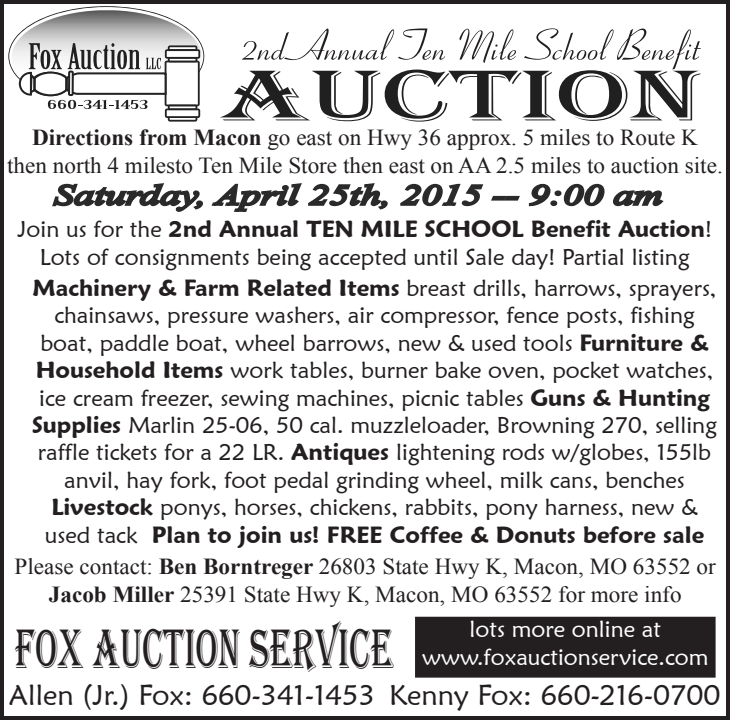
<style>
.page{position:relative;width:730px;height:720px;background:#fff}
.page>*{position:absolute;margin:0;border:0;box-sizing:border-box;transform-origin:0 0}
.t1{font:57.2px "Algerian";color:#231f20;scale:.64 1}
.t2{font:28.4px "Maiandra GD";color:#231f20}
.t3{font:22.8px/27.6px "Maiandra GD";color:#231f20;text-align:center}
.t4{font:22.8px/27.6px "Times New Roman";color:#231f20;text-align:center}
.t5{font:22.8px/27.6px "Maiandra GD";color:#fff;text-align:center}
.s1{font-weight:700}
.s2{font-weight:600}
</style>
<div class="page">
<div style="left:416px;top:618px;width:297px;height:58px;background:#231f20"></div>
<div style="left:415px;top:617px;width:300px;height:61px;border:3px solid #231f20"></div>
<svg style="left:8px;top:6px;width:196px;height:116px"></svg>
<svg style="left:220px;top:70px;width:480px;height:52px"></svg>
<svg style="left:52px;top:183px;width:612px;height:29px"></svg>
<svg style="left:242px;top:28px;width:458px;height:42px"></svg>
<div style="left:0;top:0;width:729px;height:720px;border:4px solid #231f20"></div>
<p class="t4" style="left:7px;top:124px;width:716px"><span class="s1">Directions from Macon</span> go east on Hwy 36 approx. 5 miles to Route K<br>then north 4 milesto Ten Mile Store then east on AA 2.5 miles to auction site.</p>
<p class="t3" style="left:17px;top:215px;width:695px">Join us for the <span class="s2">2nd Annual TEN MILE SCHOOL Benefit Auction</span>!<br>Lots of consignments being accepted until Sale day! Partial listing</p>
<p class="t3" style="left:32px;top:274px;width:685px"><span class="s2">Machinery &amp; Farm Related Items</span> breast drills, harrows, sprayers, chainsaws, pressure washers, air compressor, fence posts, fishing boat, paddle boat, wheel barrows, new &amp; used tools <span class="s2">Furniture &amp; Household Items</span> work tables, burner bake oven, pocket watches, ice cream freezer, sewing machines, picnic tables <span class="s2">Guns &amp; Hunting Supplies</span> Marlin 25-06, 50 cal. muzzleloader, Browning 270, selling raffle tickets for a 22 LR. <span class="s2">Antiques</span> lightening rods w/globes, 155lb anvil, hay fork, foot pedal grinding wheel, milk cans, benches <span class="s2">Livestock</span> ponys, horses, chickens, rabbits, pony harness, new &amp; used tack <span class="s2">Plan to join us! FREE Coffee &amp; Donuts before sale</span></p>
<p class="t4" style="left:15px;top:552px;width:702px">Please contact: <span class="s1">Ben Borntreger</span> 26803 State Hwy K, Macon, MO 63552 or<br><span class="s1">Jacob Miller</span> 25391 State Hwy K, Macon, MO 63552 for more info</p>
<h1 class="t1" style="left:15px;top:617px;width:592px">FOX AUCTION SERVICE</h1>
<p class="t2" style="left:9px;top:677px;width:712px">Allen (Jr.) Fox: 660-341-1453 Kenny Fox: 660-216-0700</p>
<p class="t5" style="left:421px;top:615px;width:288px">lots more online at www.foxauctionservice.com</p>
</div>
